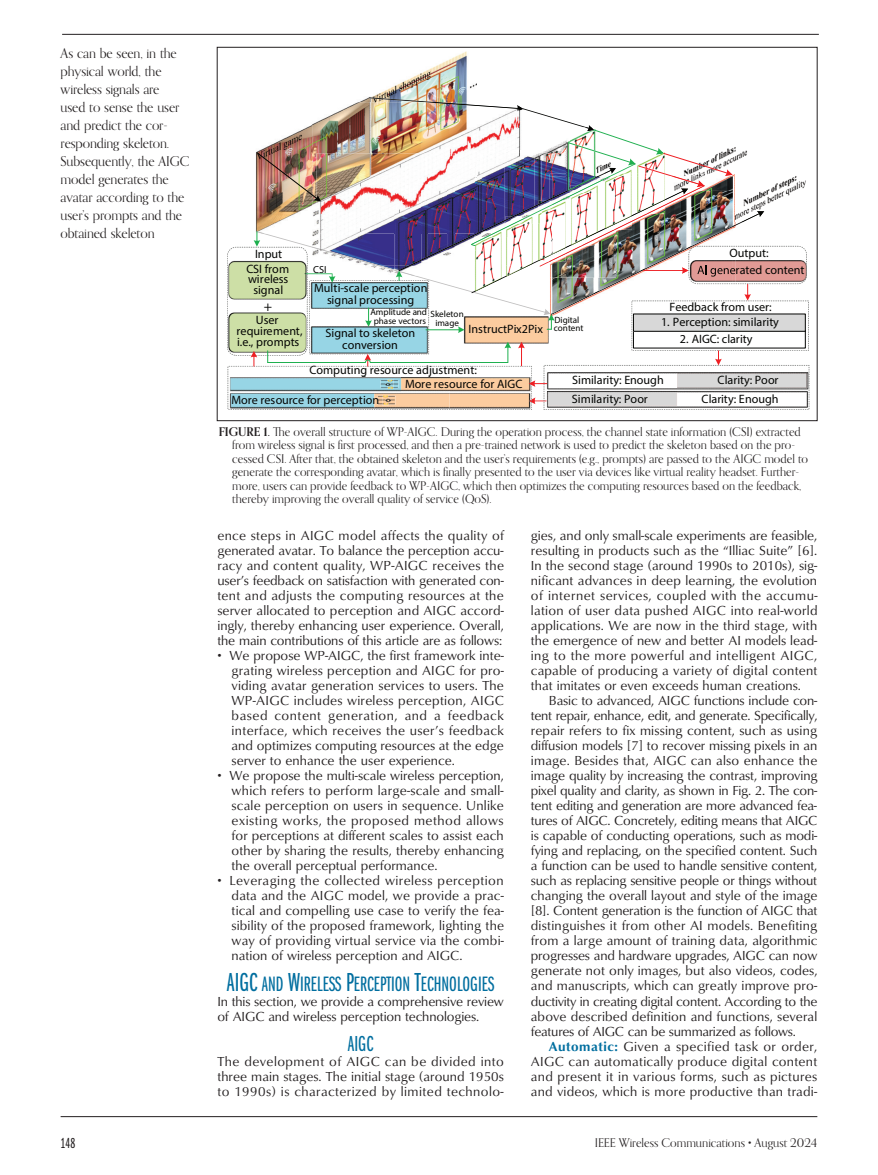
<style>
.page{position:relative;width:878px;height:1175px;background:#fff}
.page>*{position:absolute;margin:0;border:0;box-sizing:border-box;transform-origin:0 0}
.t1{font:22.5px "Franklin Gothic URW Ext Com D Boo SC800";color:#006e9f}
.t2{font:21.6px "Franklin Gothic URW Ext Com D Boo SC800";color:#006e9f}
.t3{font:15px "Franklin Gothic URW Ext Com D Boo";color:#231f20}
.t4{font:13.95px "Myriad Pro";color:#040503}
.t5{font:13.5px/15px "Classico URW";color:#231f20;text-align:justify}
.t6{font:13.5px/18px "Orpheus Pro";letter-spacing:-.01em;color:#231f20}
.t7{font:12.15px/10.9px "Myriad Pro";color:#040503;text-align:center}
.t8{font:12px/13.5px "Orpheus Pro";color:#231f20}
.t9{font:10.2px "Myriad Pro";color:#040503}
.t10{font:9px/8.1px "Myriad Pro";color:#040503;text-align:center}
.s1{font-weight:700}
.s2{font-size:27px}
.s3{font-weight:700;color:#006e9f}
</style>
<div class="page">
<hr style="left:62px;top:34px;width:756px;height:1px;background:#231f20">
<hr style="left:61px;top:1115px;width:756px;height:1px;background:#231f20">
<svg style="left:522px;top:108px;width:67px;height:21px"></svg>
<img style="left:359px;top:51px;width:117px;height:51px">
<svg style="left:369px;top:97px;width:149px;height:12px"></svg>
<img style="left:483px;top:102px;width:40px;height:23px">
<img style="left:312px;top:102px;width:155px;height:23px">
<img style="left:424px;top:102px;width:93px;height:7px">
<svg style="left:516px;top:105px;width:8px;height:7px"></svg>
<img style="left:227px;top:125px;width:582px;height:285px">
<p class="t6" style="left:61px;top:44px;width:130px">As can be seen, in the physical world, the wireless signals are<br>used to sense the user and predict the cor&shy;responding skeleton.<br>Subsequently, the AIGC model generates the avatar according to the user’s prompts and the obtained skeleton</p>
<p class="t7" style="left:255px;top:248px;width:29px">Input</p>
<p class="t7" style="left:255px;top:277px;width:9px">+</p>
<p class="t7" style="left:246px;top:263px;width:44px">CSI from wireless signal</p>
<p class="t7" style="left:236px;top:315px;width:67px">User requirement, i.e., prompts</p>
<p class="t4" style="left:263px;top:297px;width:10px">+</p>
<p class="t9" style="left:313px;top:263px;width:15px">CSI</p>
<p class="t7" style="left:314px;top:282px;width:115px;line-height:12.1px">Multi-scale perception signal processing</p>
<p class="t7" style="left:325px;top:326px;width:91px;line-height:12.1px">Signal to skeleton conversion</p>
<p class="t10" style="left:370px;top:308px;width:58px">Amplitude and phase vectors</p>
<p class="t10" style="left:430px;top:310px;width:35px">Skeleton image</p>
<p class="t7" style="left:468px;top:323px;width:76px">InstructPix2Pix</p>
<p class="t7" style="left:309px;top:364px;width:169px">Computing resource adjustment:</p>
<p class="t7" style="left:405px;top:378px;width:119px">More resource for AIGC</p>
<p class="t7" style="left:729px;top:247px;width:41px">Output:</p>
<p class="t10" style="left:553px;top:316px;width:31px;text-align:left">Digital content</p>
<p class="t7" style="left:696px;top:264px;width:109px">AI generated content</p>
<p class="t7" style="left:669px;top:302px;width:104px">Feedback from user:</p>
<p class="t7" style="left:660px;top:316px;width:119px">1. Perception: similarity</p>
<p class="t7" style="left:679px;top:333px;width:74px">2. AIGC: clarity</p>
<p class="t7" style="left:572px;top:374px;width:93px">Similarity: Enough</p>
<p class="t7" style="left:717px;top:374px;width:63px">Clarity: Poor</p>
<p class="t7" style="left:231px;top:394px;width:149px">More resource for perception</p>
<p class="t7" style="left:571px;top:393px;width:77px">Similarity: Poor</p>
<p class="t7" style="left:701px;top:393px;width:79px">Clarity: Enough</p>
<p class="t8" style="left:232px;top:424px;width:577px;text-indent:-14px"><span class="s1">FIGURE 1.</span> The overall structure of WP-AIGC. During the operation process, the channel state information (CSI) extracted from wireless signal is first processed, and then a pre-trained network is used to predict the skeleton based on the pro&shy;cessed CSI. After that, the obtained skeleton and the user’s requirements (e.g., prompts) are passed to the AIGC model to generate the corresponding avatar, which is finally presented to the user via devices like virtual reality headset. Further&shy;more, users can provide feedback to WP-AIGC, which then optimizes the computing resources based on the feedback, thereby improving the overall quality of service (QoS).</p>
<p class="t5" style="left:217px;top:527px;width:288px">ence steps in AIGC model affects the quality of generated avatar. To balance the perception accu&shy;racy and content quality, WP-AIGC receives the user’s feedback on satisfaction with generated con&shy;tent and adjusts the computing resources at the server allocated to perception and AIGC accord&shy;ingly, thereby enhancing user experience. Overall, the main contributions of this article are as follows:</p>
<p class="t5" style="left:231px;top:647px;width:274px;text-indent:-14px">• We propose WP-AIGC, the first framework inte&shy;grating wireless perception and AIGC for pro&shy;viding avatar generation services to users. The WP-AIGC includes wireless perception, AIGC based content generation, and a feedback interface, which receives the user’s feedback and optimizes computing resources at the edge server to enhance the user experience.</p>
<p class="t5" style="left:231px;top:767px;width:273px;text-indent:-14px">• We propose the multi-scale wireless perception, which refers to perform large-scale and small&shy;scale perception on users in sequence. Unlike existing works, the proposed method allows for perceptions at different scales to assist each other by sharing the results, thereby enhancing the overall perceptual performance.</p>
<p class="t5" style="left:231px;top:872px;width:274px;text-indent:-14px">• Leveraging the collected wireless perception data and the AIGC model, we provide a prac&shy;tical and compelling use case to verify the fea&shy;sibility of the proposed framework, lighting the way of providing virtual service via the combi&shy;nation of wireless perception and AIGC.</p>
<h2 class="t2" style="left:227px;top:971px;width:269px"><span class="s2">AIGC</span> AND <span class="s2">W</span>IRELESS <span class="s2">P</span>ERCEPTION <span class="s2">T</span>ECHNOLOGIES</h2>
<p class="t5" style="left:217px;top:992px;width:288px">In this section, we provide a comprehensive review of AIGC and wireless perception technologies.</p>
<h1 class="t1" style="left:348px;top:1030px;width:27px">AIGC</h1>
<p class="t5" style="left:217px;top:1052px;width:288px">The development of AIGC can be divided into three main stages. The initial stage (around 1950s to 1990s) is characterized by limited technolo-</p>
<p class="t5" style="left:530px;top:527px;width:288px">gies, and only small-scale experiments are feasible, resulting in products such as the “Illiac Suite” [6].<br>In the second stage (around 1990s to 2010s), sig&shy;nificant advances in deep learning, the evolution of internet services, coupled with the accumu&shy;lation of user data pushed AIGC into real-world applications. We are now in the third stage, with the emergence of new and better AI models lead&shy;ing to the more powerful and intelligent AIGC, capable of producing a variety of digital content that imitates or even exceeds human creations.</p>
<p class="t5" style="left:530px;top:692px;width:288px;text-indent:18px">Basic to advanced, AIGC functions include con&shy;tent repair, enhance, edit, and generate. Specifically, repair refers to fix missing content, such as using diffusion models [7] to recover missing pixels in an image. Besides that, AIGC can also enhance the image quality by increasing the contrast, improving pixel quality and clarity, as shown in Fig. 2. The con&shy;tent editing and generation are more advanced fea&shy;tures of AIGC. Concretely, editing means that AIGC is capable of conducting operations, such as modi&shy;fying and replacing, on the specified content. Such a function can be used to handle sensitive content, such as replacing sensitive people or things without changing the overall layout and style of the image [8]. Content generation is the function of AIGC that distinguishes it from other AI models. Benefiting from a large amount of training data, algorithmic progresses and hardware upgrades, AIGC can now generate not only images, but also videos, codes, and manuscripts, which can greatly improve pro&shy;ductivity in creating digital content. According to the above described definition and functions, several features of AIGC can be summarized as follows.</p>
<p class="t5" style="left:530px;top:1037px;width:288px;text-indent:18px"><span class="s3">Automatic:</span> Given a specified task or order, AIGC can automatically produce digital content and present it in various forms, such as pictures and videos, which is more productive than tradi-</p>
<p class="t3" style="left:61px;top:1134px;width:16px">148</p>
<p class="t8" style="left:594px;top:1135px;width:224px">IEEE Wireless Communications • August 2024</p>
</div>
